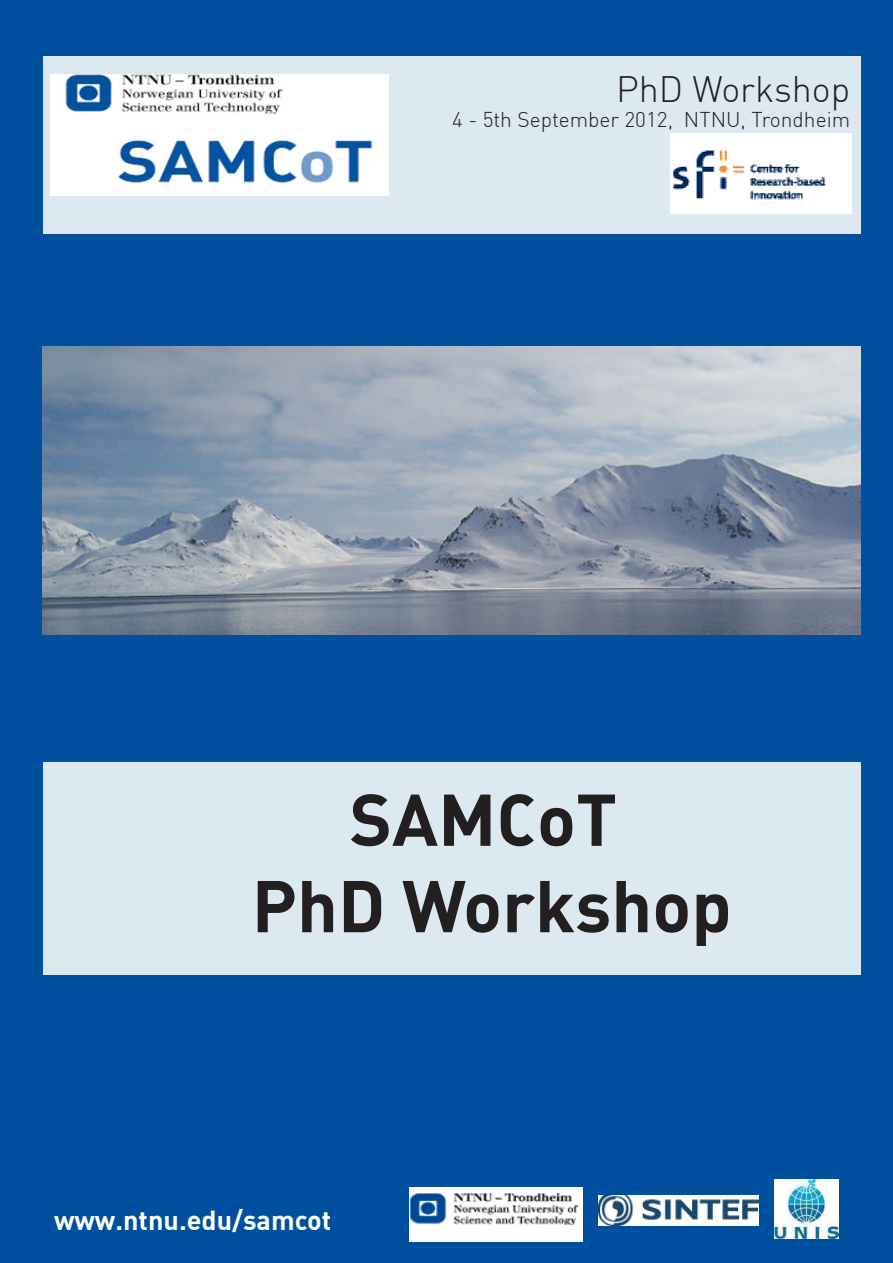
<style>
.page{position:relative;width:893px;height:1263px;background:#01509f}
.page>*{position:absolute;margin:0;border:0;box-sizing:border-box;transform-origin:0 0}
.t1{font:700 72px "DIN";color:#231f20}
.t2{font:300 36px "DIN";color:#231f20}
.t3{font:700 27px "DIN";color:#fff}
.t4{font:300 21px "DIN";color:#231f20}
</style>
<div class="page">
<img style="left:774px;top:1180px;width:65px;height:58px">
<img style="left:599px;top:1195px;width:159px;height:30px">
<img style="left:410px;top:1187px;width:173px;height:54px">
<div style="left:43px;top:54px;width:817px;height:180px;background:#dce9f0"></div>
<div style="left:0;top:0;width:893px;height:55px;background:#01509f"></div>
<img style="left:50px;top:74px;width:338px;height:122px">
<img style="left:670px;top:133px;width:181px;height:80px">
<img style="left:43px;top:347px;width:817px;height:288px">
<div style="left:43px;top:762px;width:817px;height:212px;background:#dce9f0"></div>
<p class="t2" style="left:616px;top:67px;width:236px">PhD Workshop</p>
<p class="t4" style="left:452px;top:107px;width:400px">4 - 5th September 2012, NTNU, Trondheim</p>
<p class="t1" style="left:350px;top:773px;width:269px">SAMCoT</p>
<p class="t1" style="left:252px;top:859px;width:481px">PhD Workshop</p>
<p class="t3" style="left:54px;top:1202px;width:279px">www.ntnu.edu/samcot</p>
</div>
